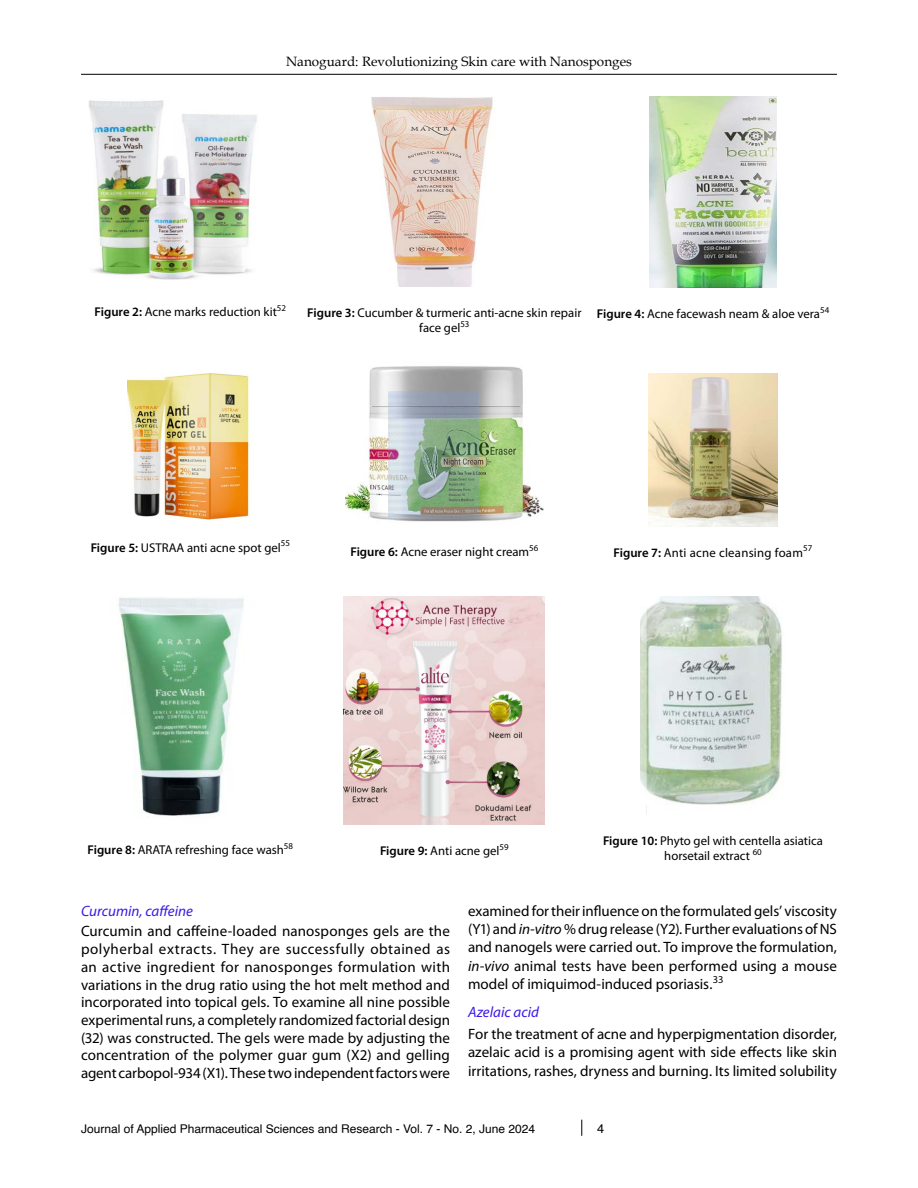
<style>
.page{position:relative;width:918px;height:1188px;background:#fff}
.page>*{position:absolute;margin:0;border:0;box-sizing:border-box;transform-origin:0 0}
.t1{font:15px/17.7px "Myriad Pro";color:#000;text-align:justify}
.t2{font:italic 15px "Myriad Pro";color:#3d17e8}
.t3{font:13.5px "Book Antiqua";color:#000}
.t4{font:12.75px/15.3px "Myriad Pro";color:#000;text-align:center}
.t5{font:12.75px "Myriad Pro";letter-spacing:.02em;color:#000}
.t6{font:12.75px "Helvetica";color:#000}
.t7{font:12px "Helvetica";color:#000}
.s1{font-weight:600}
.s2{font-style:italic}
</style>
<div class="page">
<hr style="left:81px;top:74px;width:756px;height:1px;background:#000">
<svg style="left:581px;top:1120px;width:1px;height:16px"></svg>
<img style="left:89px;top:100px;width:168px;height:180px">
<img style="left:371px;top:97px;width:122px;height:190px">
<img style="left:649px;top:96px;width:128px;height:192px">
<img style="left:128px;top:374px;width:121px;height:146px">
<img style="left:345px;top:366px;width:198px;height:156px">
<img style="left:648px;top:374px;width:130px;height:152px">
<img style="left:118px;top:597px;width:126px;height:219px">
<img style="left:344px;top:597px;width:201px;height:227px">
<img style="left:641px;top:597px;width:141px;height:218px">
<p class="t3" style="left:286px;top:52px;width:347px">Nanoguard: Revolutionizing Skin care with Nanosponges</p>
<p class="t4" style="left:95px;top:304px;width:193px"><span class="s1">Figure 2:</span> Acne marks reduction kit<sup>52</sup></p>
<p class="t4" style="left:307px;top:305px;width:276px"><span class="s1">Figure 3:</span> Cucumber &amp; turmeric anti-acne skin repair face gel<sup>53</sup></p>
<p class="t4" style="left:597px;top:306px;width:234px"><span class="s1">Figure 4:</span> Acne facewash neam &amp; aloe vera<sup>54</sup></p>
<p class="t4" style="left:91px;top:539px;width:201px"><span class="s1">Figure 5:</span> USTRAA anti acne spot gel<sup>55</sup></p>
<p class="t4" style="left:350px;top:544px;width:189px"><span class="s1">Figure 6:</span> Acne eraser night cream<sup>56</sup></p>
<p class="t5" style="left:614px;top:544px;width:201px"><span class="s1">Figure 7:</span> Anti acne cleansing foam<sup>57</sup></p>
<p class="t4" style="left:88px;top:842px;width:207px"><span class="s1">Figure 8:</span> ARATA refreshing face wash<sup>58</sup></p>
<p class="t4" style="left:380px;top:843px;width:130px"><span class="s1">Figure 9:</span> Anti acne gel<sup>59</sup></p>
<p class="t4" style="left:603px;top:833px;width:221px"><span class="s1">Figure 10:</span> Phyto gel with centella asiatica horsetail extract <sup>60</sup></p>
<p class="t2" style="left:81px;top:901px;width:113px">Curcumin, caffeine</p>
<p class="t1" style="left:81px;top:922px;width:371px">Curcumin and caffeine-loaded nanosponges gels are the polyherbal extracts. They are successfully obtained as an active ingredient for nanosponges formulation with variations in the drug ratio using the hot melt method and incorporated into topical gels. To examine all nine possible experimental runs, a completely randomized factorial design (32) was constructed. The gels were made by adjusting the concentration of the polymer guar gum (X2) and gelling agent carbopol-934 (X1). These two independent factors were</p>
<p class="t1" style="left:468px;top:901px;width:371px;line-height:18.3px">examined for their influence on the formulated gels’ viscosity (Y1) and <span class="s2">in-vitro</span> % drug release (Y2). Further evaluations of NS and nanogels were carried out. To improve the formulation, <span class="s2">in-vivo</span> animal tests have been performed using a mouse model of imiquimod-induced psoriasis.<sup>33</sup></p>
<p class="t2" style="left:468px;top:1003px;width:73px">Azelaic acid</p>
<p class="t1" style="left:468px;top:1024px;width:371px;line-height:18.5px">For the treatment of acne and hyperpigmentation disorder, azelaic acid is a promising agent with side effects like skin irritations, rashes, dryness and burning. Its limited solubility</p>
<p class="t7" style="left:81px;top:1119px;width:456px">Journal of Applied Pharmaceutical Sciences and Research - Vol. 7 - No. 2, June 2024</p>
<p class="t6" style="left:597px;top:1119px;width:9px">4</p>
</div>
